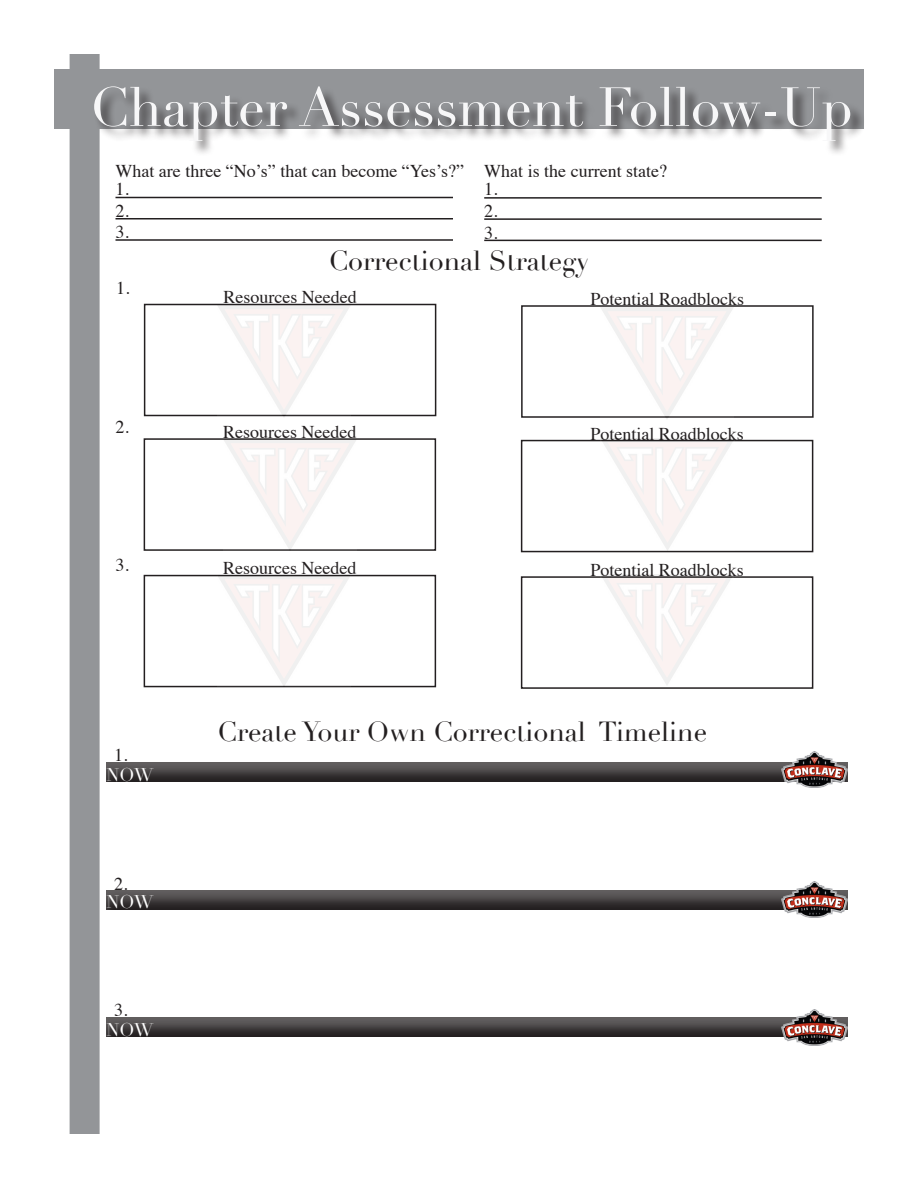
<style>
.page{position:relative;width:918px;height:1188px;background:#fff}
.page>*{position:absolute;margin:0;border:0;box-sizing:border-box;transform-origin:0 0}
.t1{font:54px "Didot";color:#f7f7f8}
.t2{font:27px "Didot";color:#231f20}
.t3{font:18px "Times";color:#231f20}
.t4{font:18px "Didot";letter-spacing:-.01em;color:#fdfdfd}
</style>
<div class="page">
<div style="left:70px;top:54px;width:30px;height:1080px;background:#939598"></div>
<div style="left:54px;top:69px;width:810px;height:60px;background:#939598"></div>
<div style="left:93px;top:86px;width:772px;height:71px;background:#231f20;opacity:.75"></div>
<hr style="left:116px;top:197px;width:337px;height:1px;background:#231f20">
<hr style="left:116px;top:218px;width:337px;height:2px;background:#231f20">
<hr style="left:116px;top:239px;width:337px;height:2px;background:#231f20">
<div style="left:104px;top:761px;width:744px;height:23px;background:#fff;opacity:.29"></div>
<div style="left:104px;top:889px;width:744px;height:22px;background:#fff;opacity:.29"></div>
<div style="left:104px;top:1017px;width:744px;height:22px;background:#fff;opacity:.29"></div>
<div style="left:144px;top:304px;width:292px;height:112px;border:2px solid #231f20"></div>
<div style="left:521px;top:305px;width:293px;height:113px;border:2px solid #231f20"></div>
<hr style="left:484px;top:197px;width:338px;height:2px;background:#231f20">
<hr style="left:484px;top:218px;width:338px;height:2px;background:#231f20">
<hr style="left:484px;top:240px;width:338px;height:1px;background:#231f20">
<div style="left:144px;top:438px;width:292px;height:113px;border:2px solid #231f20"></div>
<div style="left:521px;top:440px;width:292px;height:112px;border:2px solid #231f20"></div>
<div style="left:144px;top:575px;width:292px;height:112px;border:2px solid #231f20"></div>
<div style="left:521px;top:576px;width:292px;height:113px;border:2px solid #231f20"></div>
<img style="left:218px;top:575px;width:133px;height:112px">
<img style="left:782px;top:752px;width:66px;height:36px">
<img style="left:782px;top:882px;width:66px;height:36px">
<img style="left:782px;top:1009px;width:66px;height:37px">
<p class="t1" style="left:90px;top:75px;width:765px">Chapter Assessment Follow-Up</p>
<p class="t3" style="left:116px;top:154px;width:350px">What are three “No’s” that can become “Yes’s?”</p>
<p class="t3" style="left:116px;top:172px;width:15px">1.</p>
<p class="t3" style="left:116px;top:194px;width:15px">2.</p>
<p class="t3" style="left:116px;top:215px;width:15px">3.</p>
<p class="t2" style="left:329px;top:244px;width:262px">Correctional Strategy</p>
<p class="t3" style="left:484px;top:154px;width:184px">What is the current state?</p>
<p class="t3" style="left:484px;top:172px;width:15px">1.</p>
<p class="t3" style="left:484px;top:194px;width:15px">2.</p>
<p class="t3" style="left:484px;top:216px;width:15px">3.</p>
<p class="t3" style="left:116px;top:271px;width:15px">1.</p>
<p class="t3" style="left:116px;top:410px;width:15px">2.</p>
<p class="t3" style="left:116px;top:548px;width:15px">3.</p>
<p class="t3" style="left:114px;top:738px;width:15px">1.</p>
<p class="t4" style="left:106px;top:764px;width:48px">NOW</p>
<p class="t3" style="left:114px;top:867px;width:15px">2.</p>
<p class="t4" style="left:106px;top:891px;width:48px">NOW</p>
<p class="t3" style="left:114px;top:993px;width:15px">3.</p>
<p class="t4" style="left:106px;top:1019px;width:48px">NOW</p>
<p class="t3" style="left:223px;top:280px;width:135px">Resources Needed</p>
<p class="t3" style="left:591px;top:282px;width:155px">Potential Roadblocks</p>
<p class="t3" style="left:223px;top:415px;width:135px">Resources Needed</p>
<p class="t3" style="left:590px;top:417px;width:155px">Potential Roadblocks</p>
<p class="t3" style="left:223px;top:551px;width:135px">Resources Needed</p>
<p class="t3" style="left:590px;top:553px;width:155px">Potential Roadblocks</p>
<p class="t2" style="left:218px;top:715px;width:491px">Create Your Own Correctional Timeline</p>
</div>
